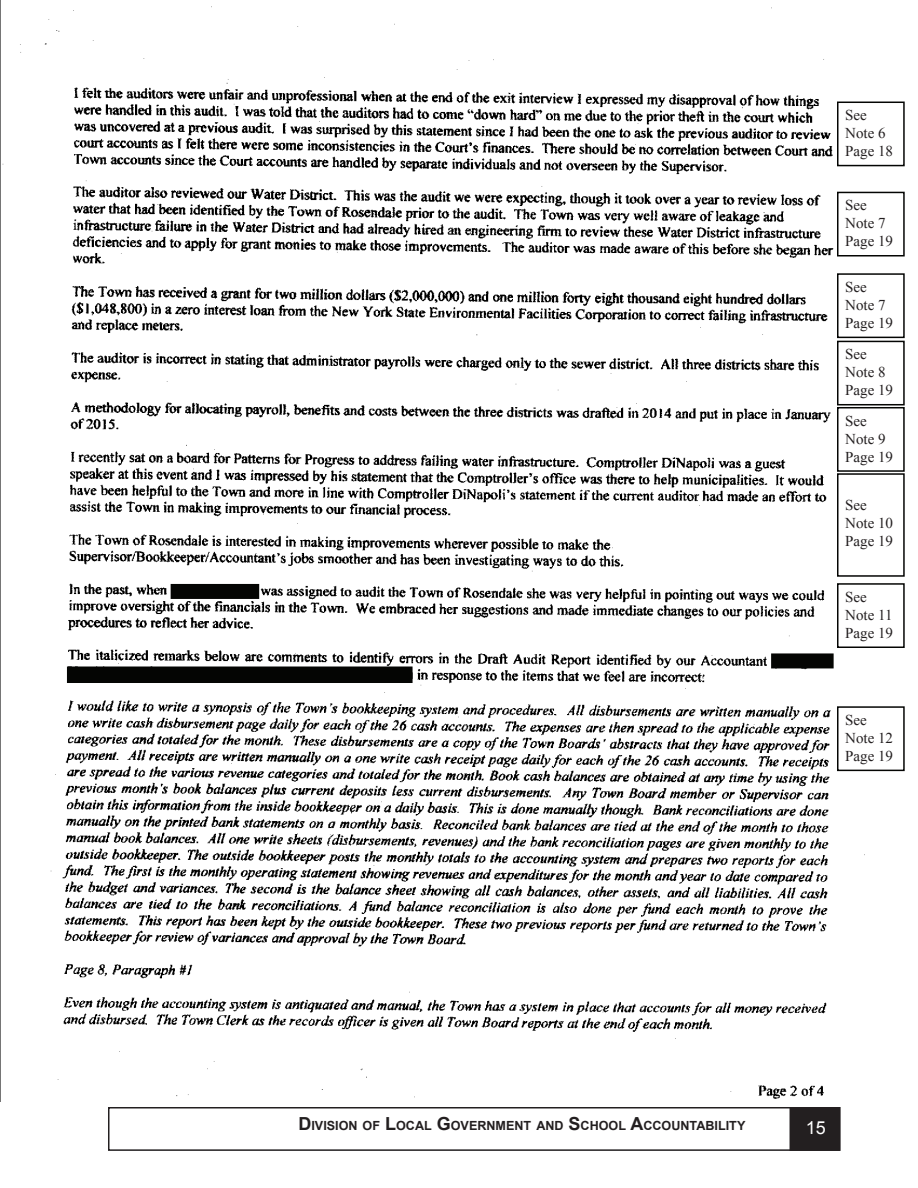
<style>
.page{position:relative;width:918px;height:1188px;background:#fff}
.page>*{position:absolute;margin:0;border:0;box-sizing:border-box;transform-origin:0 0}
.t1{font:18px "Arial";color:#fff}
.t2{font:15px "Times New Roman";color:#231f20}
.t3{font:700 12.6px "Arial";color:#231f20}
.s1{font-size:18px}
</style>
<div class="page">
<div style="left:108px;top:1107px;width:732px;height:44px;border:2px solid #231f20"></div>
<div style="left:790px;top:1108px;width:50px;height:42px;background:#231f20"></div>
<div style="left:790px;top:1107px;width:50px;height:44px;border:2px solid #231f20"></div>
<img style="left:0;top:0;width:875px;height:1102px">
<div style="left:837px;top:102px;width:68px;height:64px;border:2px solid #040503"></div>
<div style="left:837px;top:192px;width:68px;height:64px;border:2px solid #040503"></div>
<div style="left:837px;top:273px;width:68px;height:65px;border:2px solid #040503"></div>
<div style="left:837px;top:341px;width:68px;height:64px;border:2px solid #040503"></div>
<div style="left:837px;top:407px;width:68px;height:65px;border:2px solid #040503"></div>
<div style="left:837px;top:473px;width:68px;height:104px;border:2px solid #040503"></div>
<div style="left:837px;top:583px;width:68px;height:65px;border:2px solid #040503"></div>
<div style="left:171px;top:584px;width:88px;height:15px;background:#040503"></div>
<div style="left:771px;top:653px;width:63px;height:15px;background:#040503"></div>
<div style="left:67px;top:667px;width:346px;height:16px;background:#040503"></div>
<div style="left:837px;top:706px;width:68px;height:65px;border:2px solid #040503"></div>
<p class="t2" style="left:845px;top:105px;width:23px">See</p>
<p class="t2" style="left:845px;top:123px;width:42px">Note 6</p>
<p class="t2" style="left:845px;top:141px;width:49px">Page 18</p>
<p class="t2" style="left:845px;top:195px;width:23px">See</p>
<p class="t2" style="left:845px;top:213px;width:42px">Note 7</p>
<p class="t2" style="left:845px;top:231px;width:49px">Page 19</p>
<p class="t2" style="left:845px;top:277px;width:23px">See</p>
<p class="t2" style="left:845px;top:295px;width:42px">Note 7</p>
<p class="t2" style="left:845px;top:313px;width:49px">Page 19</p>
<p class="t2" style="left:845px;top:344px;width:23px">See</p>
<p class="t2" style="left:845px;top:362px;width:42px">Note 8</p>
<p class="t2" style="left:845px;top:380px;width:49px">Page 19</p>
<p class="t2" style="left:845px;top:411px;width:23px">See</p>
<p class="t2" style="left:845px;top:429px;width:42px">Note 9</p>
<p class="t2" style="left:845px;top:447px;width:49px">Page 19</p>
<p class="t2" style="left:845px;top:495px;width:23px">See</p>
<p class="t2" style="left:845px;top:513px;width:49px">Note 10</p>
<p class="t2" style="left:845px;top:531px;width:49px">Page 19</p>
<p class="t2" style="left:845px;top:587px;width:23px">See</p>
<p class="t2" style="left:845px;top:605px;width:49px">Note 11</p>
<p class="t2" style="left:845px;top:623px;width:49px">Page 19</p>
<p class="t2" style="left:845px;top:710px;width:23px">See</p>
<p class="t2" style="left:845px;top:728px;width:49px">Note 12</p>
<p class="t2" style="left:845px;top:746px;width:49px">Page 19</p>
<p class="t3" style="left:298px;top:1117px;width:448px"><span class="s1">D</span>IVISION OF <span class="s1">L</span>OCAL <span class="s1">G</span>OVERNMENT AND <span class="s1">S</span>CHOOL <span class="s1">A</span>CCOUNTABILITY</p>
<p class="t1" style="left:800px;top:1115px;width:27px">1515</p>
</div>
